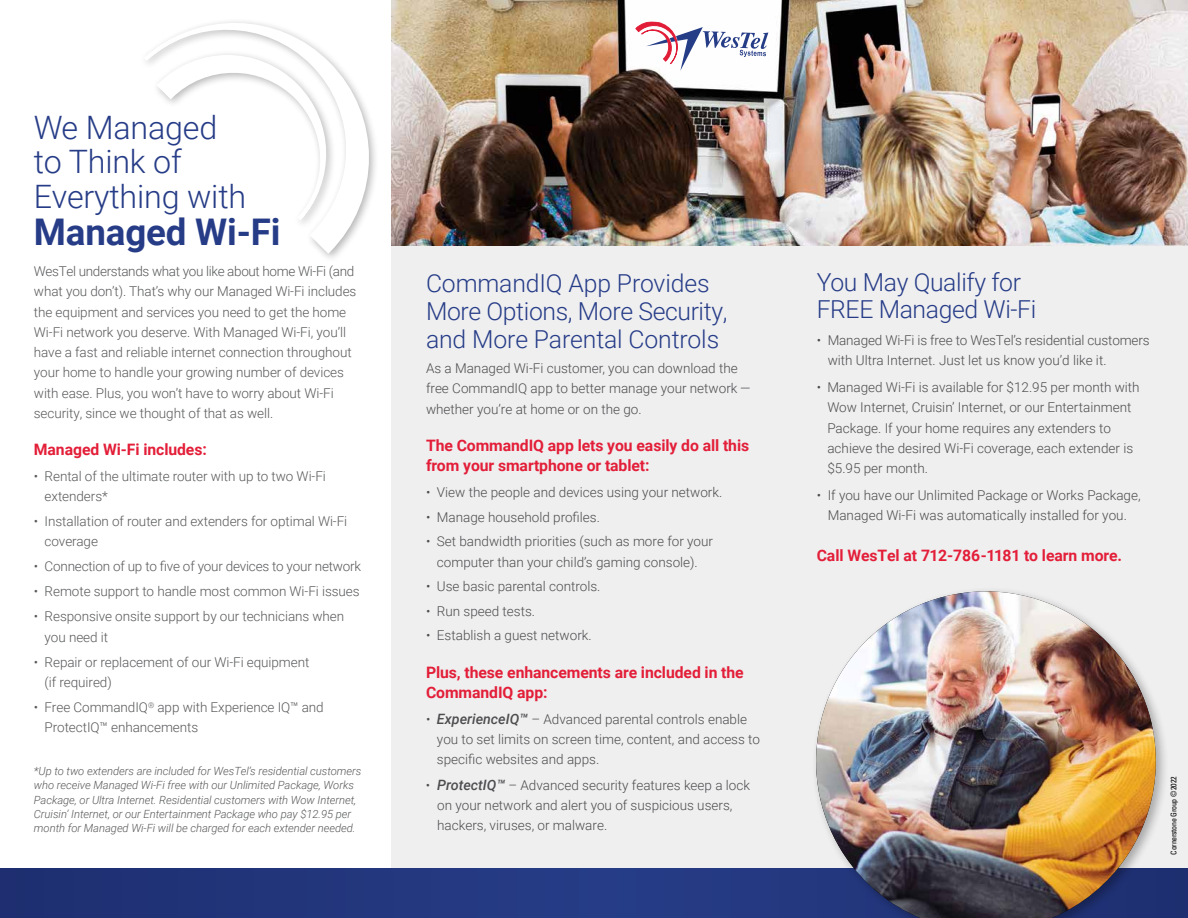
<style>
.page{position:relative;width:1188px;height:918px;background:#fff}
.page>*{position:absolute;margin:0;border:0;box-sizing:border-box;transform-origin:0 0}
.t1{font:700 36.75px "Roboto";letter-spacing:-.005em;color:#263c87}
.t2{font:300 32.25px/34.5px "Roboto";letter-spacing:-.005em;color:#263c87}
.t3{font:300 24.75px/27.8px "Roboto";letter-spacing:-.015em;color:#263c87}
.t4{font:700 15.75px/20.2px "Roboto";letter-spacing:-.005em;color:#e31e38}
.t5{font:300 13.5px/20.2px "Roboto";color:#4d4d4f}
.t6{font:300 13.5px/20.2px "Roboto";letter-spacing:-.005em;color:#58595b}
.t7{font:italic 300 11.25px/14.2px "Roboto";letter-spacing:-.005em;color:#58595b}
.t8{font:condensed 7.8px "Univers LT Pro";letter-spacing:-.035em;color:#000}
.s1{font-weight:500;font-style:italic;font-size:14.25px}
</style>
<div class="page">
<div style="left:392px;top:0;width:796px;height:918px;background:#efeff0"></div>
<div style="left:0;top:868px;width:1188px;height:50px;background:linear-gradient(to bottom,#23367d,#23367d)"></div>
<svg style="left:146px;top:21px;width:230px;height:235px"></svg>
<img style="left:392px;top:0;width:796px;height:246px">
<div style="left:811px;top:587px;width:358px;height:331px;background:#000;opacity:.3"></div>
<img style="left:816px;top:591px;width:340px;height:327px">
<svg style="left:635px;top:21px;width:133px;height:50px"></svg>
<h2 class="t2" style="left:34px;top:109px;width:214px">We Managed to Think of<br>Everything with</h2>
<h1 class="t1" style="left:34px;top:206px;width:248px">Managed Wi-Fi</h1>
<p class="t6" style="left:34px;top:261px;width:324px">WesTel understands what you like about home Wi-Fi (and what you don’t). That’s why our Managed Wi-Fi includes the equipment and services you need to get the home Wi-Fi network you deserve. With Managed Wi-Fi, you’ll have a fast and reliable internet connection throughout your home to handle your growing number of devices with ease. Plus, you won’t have to worry about Wi-Fi security, since we thought of that as well.</p>
<p class="t4" style="left:34px;top:439px;width:174px">Managed Wi-Fi includes:</p>
<p class="t6" style="left:45px;top:465px;width:283px;text-indent:-11px">• Rental of the ultimate router with up to two Wi-Fi extenders*</p>
<p class="t6" style="left:45px;top:510px;width:304px;text-indent:-11px">• Installation of router and extenders for optimal Wi-Fi coverage</p>
<p class="t6" style="left:34px;top:556px;width:329px">• Connection of up to five of your devices to your network</p>
<p class="t6" style="left:34px;top:581px;width:327px">• Remote support to handle most common Wi-Fi issues</p>
<p class="t6" style="left:45px;top:606px;width:301px;text-indent:-11px">• Responsive onsite support by our technicians when you need it</p>
<p class="t6" style="left:45px;top:651px;width:266px;text-indent:-11px">• Repair or replacement of our Wi-Fi equipment (if required)</p>
<p class="t6" style="left:45px;top:697px;width:281px;text-indent:-11px">• Free CommandIQ<sup>®</sup> app with Experience IQ™ and<br>ProtectIQ™ enhancements</p>
<p class="t7" style="left:34px;top:764px;width:329px">*Up to two extenders are included for WesTel’s residential customers who receive Managed Wi-Fi free with our Unlimited Package, Works Package, or Ultra Internet. Residential customers with Wow Internet, Cruisin’ Internet, or our Entertainment Package who pay $12.95 per month for Managed Wi-Fi will be charged for each extender needed.</p>
<p class="t8" style="left:1169px;top:855px;width:79px;rotate:-90deg">Cornerstone Group © 2022</p>
<h3 class="t3" style="left:817px;top:267px;width:221px">You May Qualify for<br>FREE Managed Wi-Fi</h3>
<p class="t5" style="left:828px;top:330px;width:323px;text-indent:-11px">• Managed Wi-Fi is free to WesTel’s residential customers with Ultra Internet. Just let us know you’d like it.</p>
<p class="t5" style="left:827px;top:377px;width:314px;text-indent:-11px">• Managed Wi-Fi is available for $12.95 per month with Wow Internet, Cruisin’ Internet, or our Entertainment Package. If your home requires any extenders to achieve the desired Wi-Fi coverage, each extender is $5.95 per month.</p>
<p class="t5" style="left:817px;top:484px;width:325px;text-align:center">• If you have our Unlimited Package or Works Package,<br>Managed Wi-Fi was automatically installed for you.</p>
<p class="t4" style="left:817px;top:544px;width:307px">Call WesTel at 712-786-1181 to learn more.</p>
<h3 class="t3" style="left:426px;top:268px;width:303px">CommandIQ App Provides<br>More Options, More Security, and More Parental Controls</h3>
<p class="t5" style="left:426px;top:358px;width:326px">As a Managed Wi-Fi customer, you can download the free CommandIQ app to better manage your network — whether you’re at home or on the go.</p>
<p class="t4" style="left:426px;top:435px;width:325px">The CommandIQ app lets you easily do all this from your smartphone or tablet:</p>
<p class="t5" style="left:426px;top:482px;width:298px">• View the people and devices using your network.</p>
<p class="t5" style="left:426px;top:506px;width:175px">• Manage household profiles.</p>
<p class="t5" style="left:426px;top:531px;width:289px;text-align:center">• Set bandwidth priorities (such as more for your computer than your child’s gaming console).</p>
<p class="t5" style="left:426px;top:576px;width:176px">• Use basic parental controls.</p>
<p class="t5" style="left:426px;top:600px;width:111px">• Run speed tests.</p>
<p class="t5" style="left:426px;top:625px;width:167px">• Establish a guest network.</p>
<p class="t4" style="left:426px;top:661px;width:319px">Plus, these enhancements are included in the<br>CommandIQ app:</p>
<p class="t5" style="left:437px;top:708px;width:325px;text-indent:-11px">• <span class="s1">ExperienceIQ™</span> – Advanced parental controls enable you to set limits on screen time, content, and access to specific websites and apps.</p>
<p class="t5" style="left:437px;top:774px;width:314px;text-indent:-11px">• <span class="s1">ProtectIQ™</span> – Advanced security features keep a lock on your network and alert you of suspicious users, hackers, viruses, or malware.</p>
</div>
